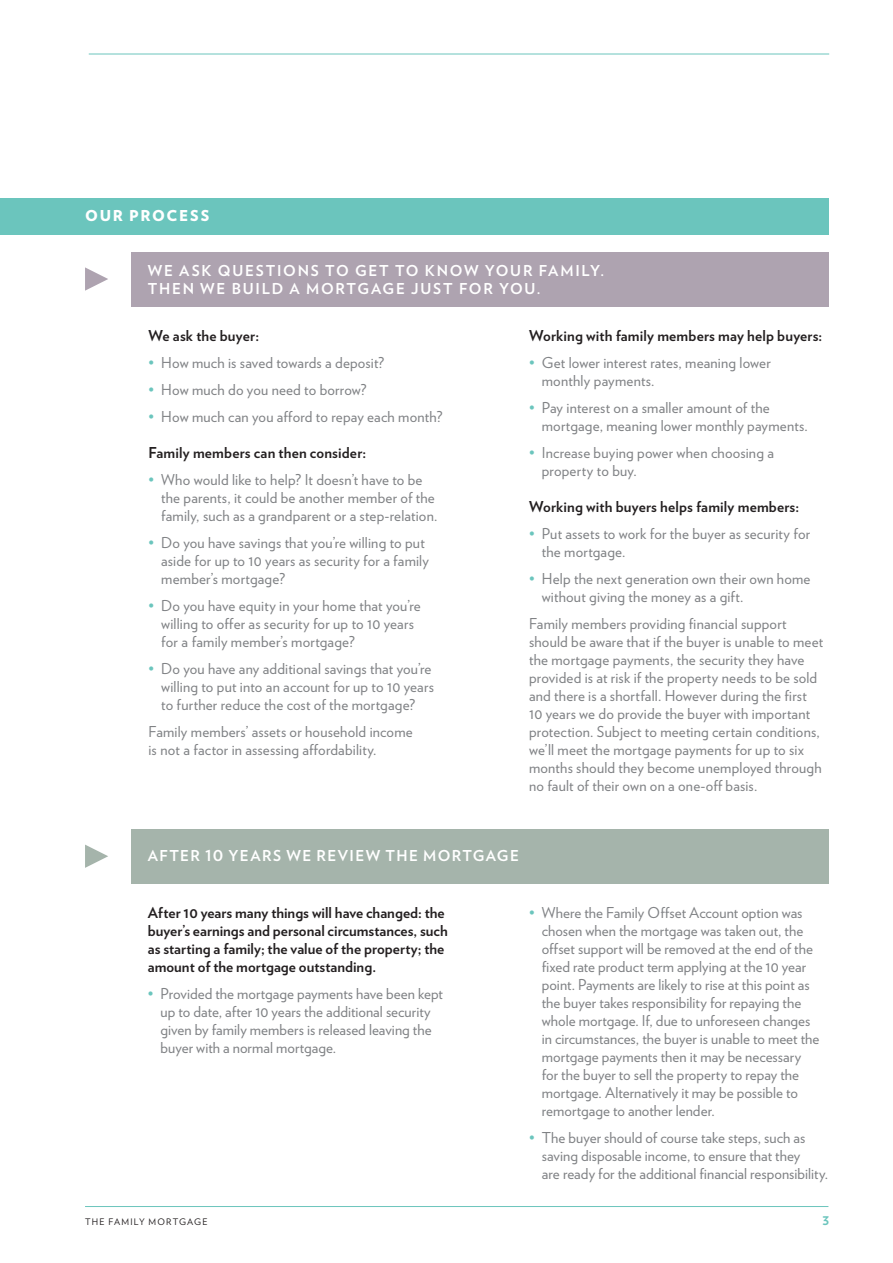
<style>
.page{position:relative;width:893px;height:1263px;background:#fff}
.page>*{position:absolute;margin:0;border:0;box-sizing:border-box;transform-origin:0 0}
.text{font:15px/18px "Verlag";letter-spacing:.01em;color:#808285}
.subhead2{font:700 15px/18px "Verlag";letter-spacing:.005em;color:#231f20}
.t1{font:700 15px/18px "Verlag";letter-spacing:.11em;color:#fff}
.t2{font:700 15px "Verlag";letter-spacing:.09em;color:#fff}
.Subhead1{font:900 15px "Verlag";letter-spacing:.115em;color:#fff}
.t3{font:700 15px "Verlag";color:#6bc5bd}
.t4{font:9px "Verlag";letter-spacing:.135em;color:#231f20}
.s1{color:#6bc5bd}
</style>
<div class="page">
<div style="left:0;top:198px;width:828px;height:36px;background:#6bc5bd"></div>
<div style="left:131px;top:252px;width:698px;height:54px;background:#aea3b0"></div>
<div style="left:131px;top:829px;width:698px;height:54px;background:#a5b4ab"></div>
<svg style="left:85px;top:844px;width:23px;height:24px"></svg>
<svg style="left:85px;top:267px;width:23px;height:24px"></svg>
<hr style="left:89px;top:54px;width:740px;height:1px;background:#6bc5bd">
<hr style="left:85px;top:1206px;width:743px;height:1px;background:#6bc5bd">
<p class="Subhead1" style="left:85px;top:204px;width:126px">OUR PROCESS</p>
<p class="t1" style="left:148px;top:261px;width:458px">WE ASK QUESTIONS TO GET TO KNOW YOUR FAMILY.<br>THEN WE BUILD A MORTGAGE JUST FOR YOU.</p>
<p class="subhead2" style="left:148px;top:326px;width:112px">We ask the buyer:</p>
<p class="text" style="left:148px;top:353px;width:237px"><span class="s1">•</span> How much is saved towards a deposit?</p>
<p class="text" style="left:148px;top:380px;width:220px"><span class="s1">•</span> How much do you need to borrow?</p>
<p class="text" style="left:148px;top:407px;width:296px"><span class="s1">•</span> How much can you afford to repay each month?</p>
<p class="subhead2" style="left:148px;top:443px;width:219px">Family members can then consider:</p>
<p class="text" style="left:161px;top:470px;width:278px;text-indent:-13px"><span class="s1">•</span> Who would like to help? It doesn’t have to be the parents, it could be another member of the family, such as a grandparent or a step-relation.</p>
<p class="text" style="left:161px;top:533px;width:269px;text-indent:-13px"><span class="s1">•</span> Do you have savings that you’re willing to put aside for up to 10 years as security for a family member’s mortgage?</p>
<p class="text" style="left:161px;top:596px;width:261px;text-indent:-13px"><span class="s1">•</span> Do you have equity in your home that you’re willing to offer as security for up to 10 years for a family member’s mortgage?</p>
<p class="text" style="left:161px;top:659px;width:274px;text-indent:-13px"><span class="s1">•</span> Do you have any additional savings that you’re willing to put into an account for up to 10 years to further reduce the cost of the mortgage?</p>
<p class="text" style="left:148px;top:722px;width:266px">Family members’ assets or household income is not a factor in assessing affordability.</p>
<p class="subhead2" style="left:529px;top:326px;width:295px">Working with family members may help buyers:</p>
<p class="text" style="left:542px;top:353px;width:231px;text-indent:-13px"><span class="s1">•</span> Get lower interest rates, meaning lower monthly payments.</p>
<p class="text" style="left:542px;top:398px;width:268px;text-indent:-13px"><span class="s1">•</span> Pay interest on a smaller amount of the mortgage, meaning lower monthly payments.</p>
<p class="text" style="left:542px;top:443px;width:234px;text-indent:-13px"><span class="s1">•</span> Increase buying power when choosing a property to buy.</p>
<p class="subhead2" style="left:529px;top:497px;width:272px">Working with buyers helps family members:</p>
<p class="text" style="left:542px;top:524px;width:270px;text-indent:-13px"><span class="s1">•</span> Put assets to work for the buyer as security for the mortgage.</p>
<p class="text" style="left:542px;top:569px;width:270px;text-indent:-13px"><span class="s1">•</span> Help the next generation own their own home without giving the money as a gift.</p>
<p class="text" style="left:529px;top:614px;width:296px">Family members providing financial support should be aware that if the buyer is unable to meet the mortgage payments, the security they have provided is at risk if the property needs to be sold and there is a shortfall. However during the first 10 years we do provide the buyer with important protection. Subject to meeting certain conditions, we’ll meet the mortgage payments for up to six months should they become unemployed through no fault of their own on a one-off basis.</p>
<p class="t2" style="left:148px;top:844px;width:373px">AFTER 10 YEARS WE REVIEW THE MORTGAGE</p>
<p class="subhead2" style="left:148px;top:903px;width:302px">After 10 years many things will have changed: the buyer’s earnings and personal circumstances, such as starting a family; the value of the property; the amount of the mortgage outstanding.</p>
<p class="text" style="left:161px;top:984px;width:284px;text-indent:-13px"><span class="s1">•</span> Provided the mortgage payments have been kept up to date, after 10 years the additional security given by family members is released leaving the buyer with a normal mortgage.</p>
<p class="text" style="left:542px;top:903px;width:279px;text-indent:-13px"><span class="s1">•</span> Where the Family Offset Account option was chosen when the mortgage was taken out, the offset support will be removed at the end of the fixed rate product term applying at the 10 year point. Payments are likely to rise at this point as the buyer takes responsibility for repaying the whole mortgage. If, due to unforeseen changes in circumstances, the buyer is unable to meet the mortgage payments then it may be necessary for the buyer to sell the property to repay the mortgage. Alternatively it may be possible to remortgage to another lender.</p>
<p class="text" style="left:542px;top:1128px;width:288px;text-indent:-13px"><span class="s1">•</span> The buyer should of course take steps, such as saving disposable income, to ensure that they<br>are ready for the additional financial responsibility.</p>
<p class="t4" style="left:85px;top:1215px;width:124px">THE FAMILY MORTGAGE</p>
<p class="t3" style="left:822px;top:1207px;width:8px">3</p>
</div>
